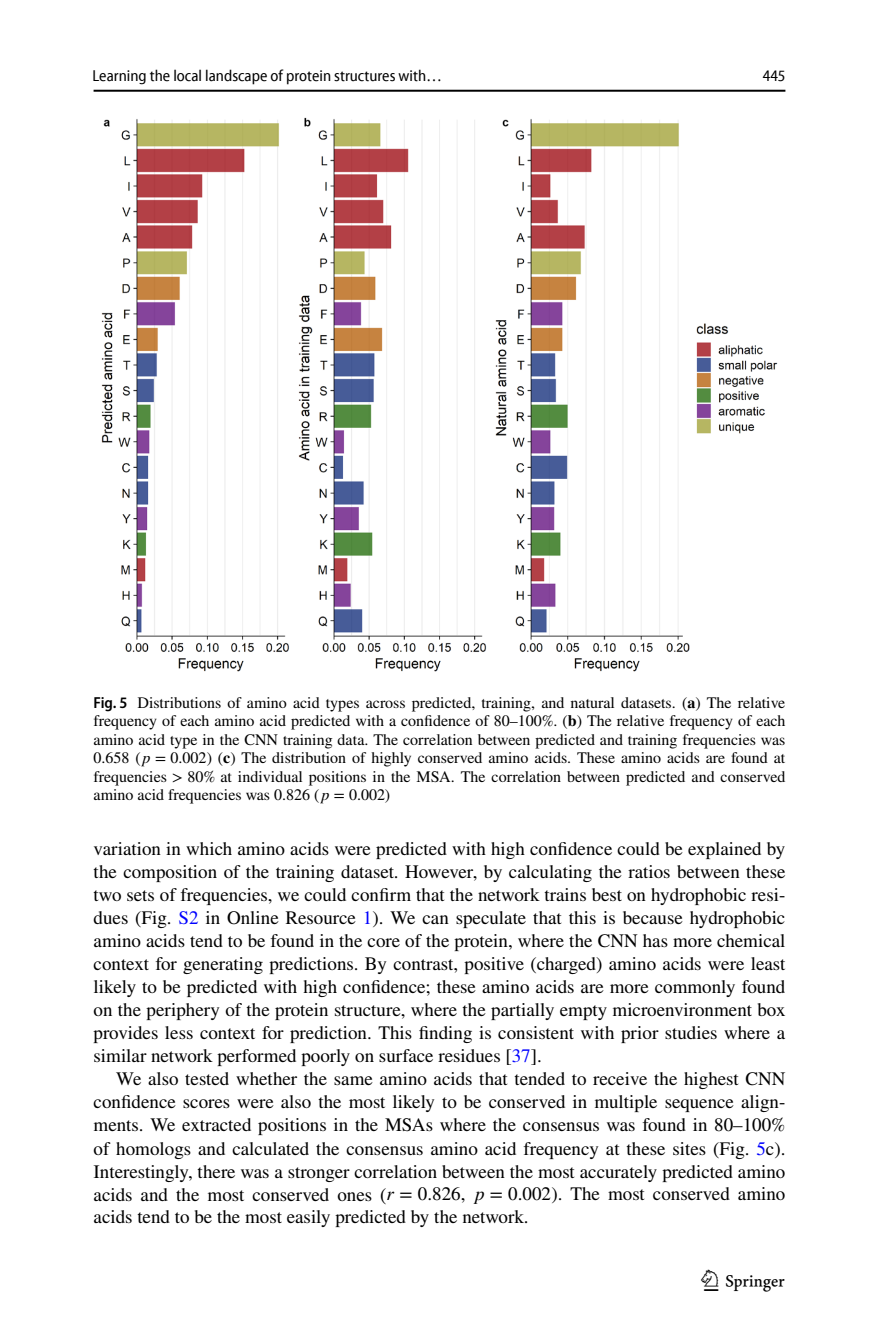
<style>
.page{position:relative;width:879px;height:1333px;background:#fff}
.page>*{position:absolute;margin:0;border:0;box-sizing:border-box;transform-origin:0 0}
.t1{font:30px "Springnew Regular 5";color:#000}
.t2{font:19px/23px "STIX";color:#000;text-align:justify}
.t3{font:16px/18.4px "STIX";color:#000;text-align:justify}
.t4{font:semi-condensed 16px "Myriad Pro Unic";color:#000}
.s1{font-family:"Myriad Pro";font-weight:600;font-stretch:semi-condensed}
.s2{font-weight:700}
.s3{font-family:"STIX General Italic 18"}
.s4{font-family:"STIX Math Regular 15"}
.s5{font-family:"STIX General Regular 18"}
.s6{font-family:"STIX Math Italic 2"}
.s7{font-family:"STIX General Regular 19"}
.s8{font-family:"STIX Math Regular 16"}
.s9{font-family:"STIX General Italic 16"}
.s10{font-family:"STIX Math Regular 17"}
.s11{font-family:"STIX General Regular 20"}
.s12{color:#00f}
.s13{font-family:"STIX General Italic 15"}
.s14{font-family:"STIX Math Regular 18"}
.s15{font-family:"STIX General Regular 21"}
.s16{font-family:"STIX General Italic 17"}
.s17{font-family:"STIX Math Regular 19"}
.s18{font-family:"STIX General Regular 22"}
</style>
<div class="page">
<hr style="left:94px;top:90px;width:691px;height:2px;background:#000">
<img style="left:101px;top:117px;width:677px;height:555px">
<p class="t4" style="left:92px;top:69px;width:351px">Learning the local landscape of protein structures with…</p>
<p class="t4" style="left:763px;top:69px;width:24px">445</p>
<p class="t3" style="left:94px;top:694px;width:693px"><span class="s1">Fig. 5</span> Distributions of amino acid types across predicted, training, and natural datasets. (<span class="s2">a</span>) The relative frequency of each amino acid predicted with a confidence of 80–100%. (<span class="s2">b</span>) The relative frequency of each amino acid type in the CNN training data. The correlation between predicted and training frequencies was 0.658 (<span class="s3">p</span> <span class="s4">=</span> <span class="s5">0.002</span>) (<span class="s2">c</span>) The distribution of highly conserved amino acids. These amino acids are found at frequencies <span class="s6">&gt;</span> <span class="s7">80</span><span class="s8">%</span> at individual positions in the MSA. The correlation between predicted and conserved amino acid frequencies was 0.826 (<span class="s9">p</span> <span class="s10">=</span> <span class="s11">0.002</span>)</p>
<p class="t2" style="left:94px;top:838px;width:693px">variation in which amino acids were predicted with high confidence could be explained by the composition of the training dataset. However, by calculating the ratios between these two sets of frequencies, we could confirm that the network trains best on hydrophobic resi&shy;dues (Fig. <span class="s12">S2</span> in Online Resource <span class="s12">1</span>). We can speculate that this is because hydrophobic amino acids tend to be found in the core of the protein, where the CNN has more chemical context for generating predictions. By contrast, positive (charged) amino acids were least likely to be predicted with high confidence; these amino acids are more commonly found on the periphery of the protein structure, where the partially empty microenvironment box provides less context for prediction. This finding is consistent with prior studies where a similar network performed poorly on surface residues [<span class="s12">37</span>].</p>
<p class="t2" style="left:94px;top:1068px;width:693px;text-indent:23px">We also tested whether the same amino acids that tended to receive the highest CNN confidence scores were also the most likely to be conserved in multiple sequence align&shy;ments. We extracted positions in the MSAs where the consensus was found in 80–100% of homologs and calculated the consensus amino acid frequency at these sites (Fig. <span class="s12">5</span>c).<br>Interestingly, there was a stronger correlation between the most accurately predicted amino acids and the most conserved ones (<span class="s13">r</span> <span class="s14">=</span> <span class="s15">0.826</span>, <span class="s16">p</span> <span class="s17">=</span> <span class="s18">0.002</span>). The most conserved amino acids tend to be the most easily predicted by the network.</p>
<h1 class="t1" style="left:704px;top:1269px;width:83px">1 3</h1>
</div>
